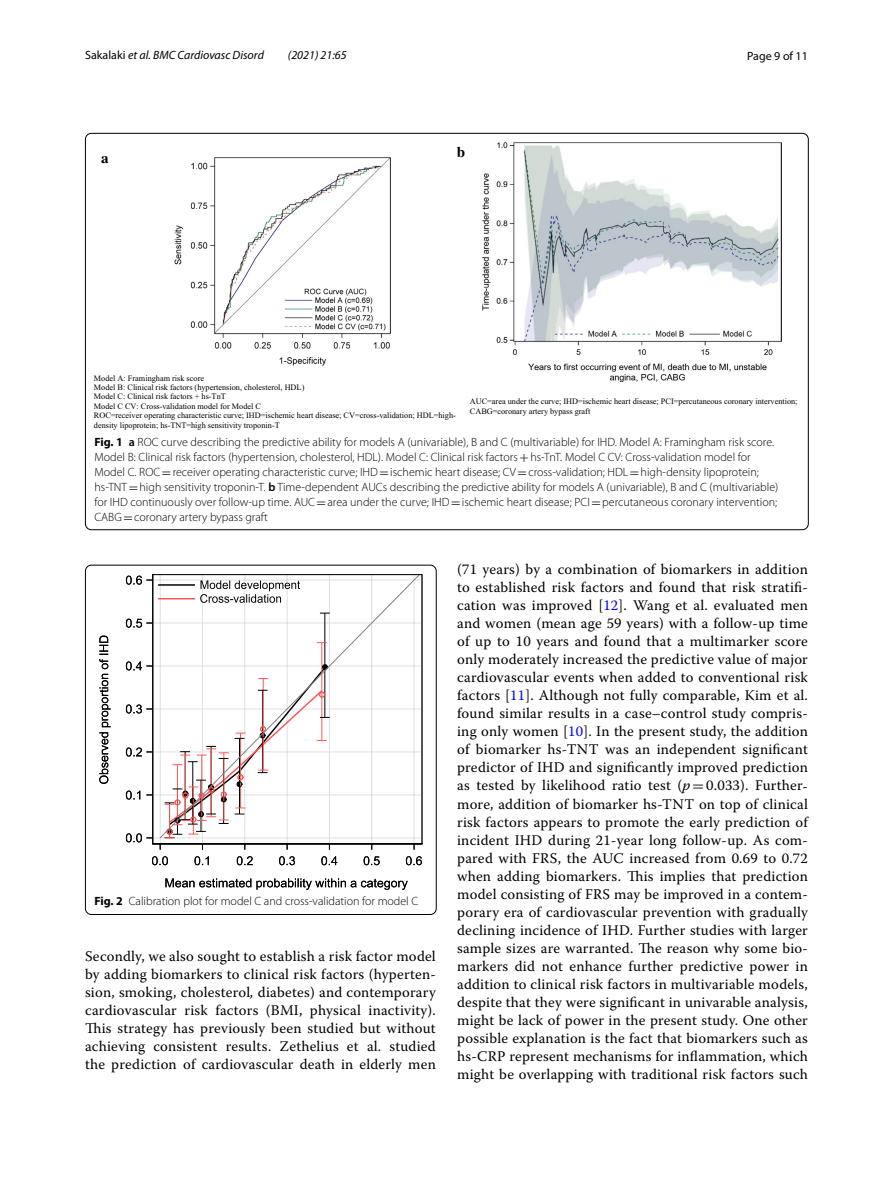
<style>
.page{position:relative;width:893px;height:1187px;background:#fff}
.page>*{position:absolute;margin:0;border:0;box-sizing:border-box;transform-origin:0 0}
.t1{font:700 15px "Times";color:#000}
.t2{font:14.7px/18px "Warnock Pro";letter-spacing:.015em;color:#000;text-align:justify}
.t3{font:300 12px/15px "Myriad Pro";color:#000}
.t4{font:italic 12px "Myriad Pro";color:#000}
.t5{font:12px "Myriad Pro";color:#000}
.t6{font:8.25px/9.4px "Times New Roman";color:#000}
.s1{font-style:normal}
.s2{font-weight:700}
.s3{font-weight:600}
.s4{font-family:"MTSY";font-weight:400}
.s5{font-style:italic}
.s6{color:#00f}
.s7{font-family:"MTSY"}
</style>
<div class="page">
<img style="left:483px;top:142px;width:298px;height:239px">
<img style="left:175px;top:157px;width:216px;height:208px">
<svg style="left:153px;top:575px;width:261px;height:268px"></svg>
<hr style="left:371px;top:574px;width:1px;height:269px;background:#e0e0e0">
<hr style="left:414px;top:574px;width:1px;height:269px;background:#e0e0e0">
<hr style="left:152px;top:837px;width:269px;height:1px;background:#e0e0e0">
<hr style="left:152px;top:794px;width:269px;height:1px;background:#e0e0e0">
<hr style="left:152px;top:751px;width:269px;height:1px;background:#e0e0e0">
<hr style="left:152px;top:708px;width:269px;height:1px;background:#e0e0e0">
<hr style="left:152px;top:665px;width:269px;height:1px;background:#e0e0e0">
<hr style="left:152px;top:622px;width:269px;height:1px;background:#e0e0e0">
<hr style="left:152px;top:579px;width:269px;height:1px;background:#e0e0e0">
<svg style="left:159px;top:575px;width:262px;height:264px"></svg>
<hr style="left:421px;top:574px;width:1px;height:269px;background:#000">
<hr style="left:152px;top:574px;width:270px;height:1px;background:#000">
<hr style="left:152px;top:843px;width:270px;height:1px;background:#000">
<svg style="left:152px;top:856px;width:16px;height:9px"></svg>
<svg style="left:194px;top:856px;width:15px;height:9px"></svg>
<svg style="left:237px;top:856px;width:16px;height:9px"></svg>
<svg style="left:279px;top:856px;width:16px;height:9px"></svg>
<svg style="left:160px;top:663px;width:170px;height:186px"></svg>
<svg style="left:321px;top:856px;width:16px;height:9px"></svg>
<svg style="left:364px;top:856px;width:16px;height:9px"></svg>
<svg style="left:406px;top:856px;width:16px;height:9px"></svg>
<svg style="left:165px;top:878px;width:243px;height:11px"></svg>
<hr style="left:152px;top:574px;width:1px;height:269px;background:#000">
<svg style="left:126px;top:833px;width:26px;height:9px"></svg>
<svg style="left:126px;top:790px;width:14px;height:9px"></svg>
<svg style="left:126px;top:747px;width:26px;height:9px"></svg>
<svg style="left:126px;top:704px;width:26px;height:9px"></svg>
<svg style="left:126px;top:661px;width:26px;height:9px"></svg>
<svg style="left:126px;top:618px;width:26px;height:9px"></svg>
<svg style="left:126px;top:575px;width:26px;height:9px"></svg>
<svg style="left:99px;top:635px;width:12px;height:148px"></svg>
<hr style="left:159px;top:598px;width:35px;height:1px;background:#ff5757">
<svg style="left:200px;top:580px;width:100px;height:22px"></svg>
<hr style="left:159px;top:584px;width:35px;height:1px;background:#000">
<div style="left:85px;top:565px;width:351px;height:349px;border:1px solid #000;border-radius:6px"></div>
<p class="t4" style="left:85px;top:48px;width:180px"><span class="s1">Sakalaki</span> et al. BMC Cardiovasc Disord</p>
<p class="t4" style="left:288px;top:48px;width:60px">(2021) 21:65</p>
<p class="t5" style="left:747px;top:48px;width:62px">Page 9 of 11</p>
<p class="t1" style="left:101px;top:149px;width:9px">a</p>
<p class="t1" style="left:457px;top:143px;width:10px">b</p>
<p class="t6" style="left:94px;top:373px;width:364px">Model A: Framingham risk score<br>Model B: Clinical risk factors (hypertension, cholesterol, HDL)<br>Model C: Clinical risk factors + hs-TnT<br>Model C CV: Cross-validation model for Model C<br>ROC=receiver operating characteristic curve; IHD=ischemic heart disease; CV=cross-validation; HDL=high&shy;density lipoprotein; hs-TNT=high sensitivity troponin-T</p>
<p class="t6" style="left:470px;top:397px;width:329px">AUC=area under the curve; IHD=ischemic heart disease; PCI=percutaneous coronary intervention;<br>CABG=coronary artery bypass graft</p>
<p class="t3" style="left:94px;top:434px;width:685px"><span class="s2">Fig. 1</span> <span class="s3">a</span> ROC curve describing the predictive ability for models A (univariable), B and C (multivariable) for IHD. Model A: Framingham risk score.<br>Model B: Clinical risk factors (hypertension, cholesterol, HDL). Model C: Clinical risk factors<span class="s4">+</span>hs-TnT. Model C CV: Cross-validation model for Model C. ROC<span class="s4">=</span>receiver operating characteristic curve; IHD<span class="s4">=</span>ischemic heart disease; CV<span class="s4">=</span>cross-validation; HDL<span class="s4">=</span>high-density lipoprotein; hs-TNT<span class="s4">=</span>high sensitivity troponin-T. <span class="s3">b</span> Time-dependent AUCs describing the predictive ability for models A (univariable), B and C (multivariable) for IHD continuously over follow-up time. AUC<span class="s4">=</span>area under the curve; IHD<span class="s4">=</span>ischemic heart disease; PCI<span class="s4">=</span>percutaneous coronary intervention; CABG<span class="s4">=</span>coronary artery bypass graft</p>
<p class="t3" style="left:94px;top:893px;width:325px"><span class="s2">Fig. 2</span> Calibration plot for model C and cross-validation for model C</p>
<p class="t2" style="left:85px;top:946px;width:352px">Secondly, we also sought to establish a risk factor model by adding biomarkers to clinical risk factors (hyperten&shy;sion, smoking, cholesterol<span class="s5">,</span> diabetes) and contemporary cardiovascular risk factors (BMI, physical inactivity).<br>This strategy has previously been studied but without achieving consistent results. Zethelius et al. studied the prediction of cardiovascular death in elderly men</p>
<p class="t2" style="left:457px;top:560px;width:352px">(71 years) by a combination of biomarkers in addition to established risk factors and found that risk stratifi&shy;cation was improved [<span class="s6">12</span>]. Wang et al. evaluated men and women (mean age 59 years) with a follow-up time of up to 10 years and found that a multimarker score only moderately increased the predictive value of major cardiovascular events when added to conventional risk factors [<span class="s6">11</span>]. Although not fully comparable, Kim et al. found similar results in a case–control study compris&shy;ing only women [<span class="s6">10</span>]. In the present study, the addition of biomarker hs-TNT was an independent significant predictor of IHD and significantly improved prediction as tested by likelihood ratio test (<span class="s5">p</span><span class="s7">=</span>0.033). Further&shy;more, addition of biomarker hs-TNT on top of clinical risk factors appears to promote the early prediction of incident IHD during 21-year long follow-up. As com&shy;pared with FRS, the AUC increased from 0.69 to 0.72 when adding biomarkers. This implies that prediction model consisting of FRS may be improved in a contem&shy;porary era of cardiovascular prevention with gradually declining incidence of IHD. Further studies with larger sample sizes are warranted. The reason why some bio&shy;markers did not enhance further predictive power in addition to clinical risk factors in multivariable models, despite that they were significant in univarable analysis, might be lack of power in the present study. One other possible explanation is the fact that biomarkers such as hs-CRP represent mechanisms for inflammation, which might be overlapping with traditional risk factors such</p>
</div>
